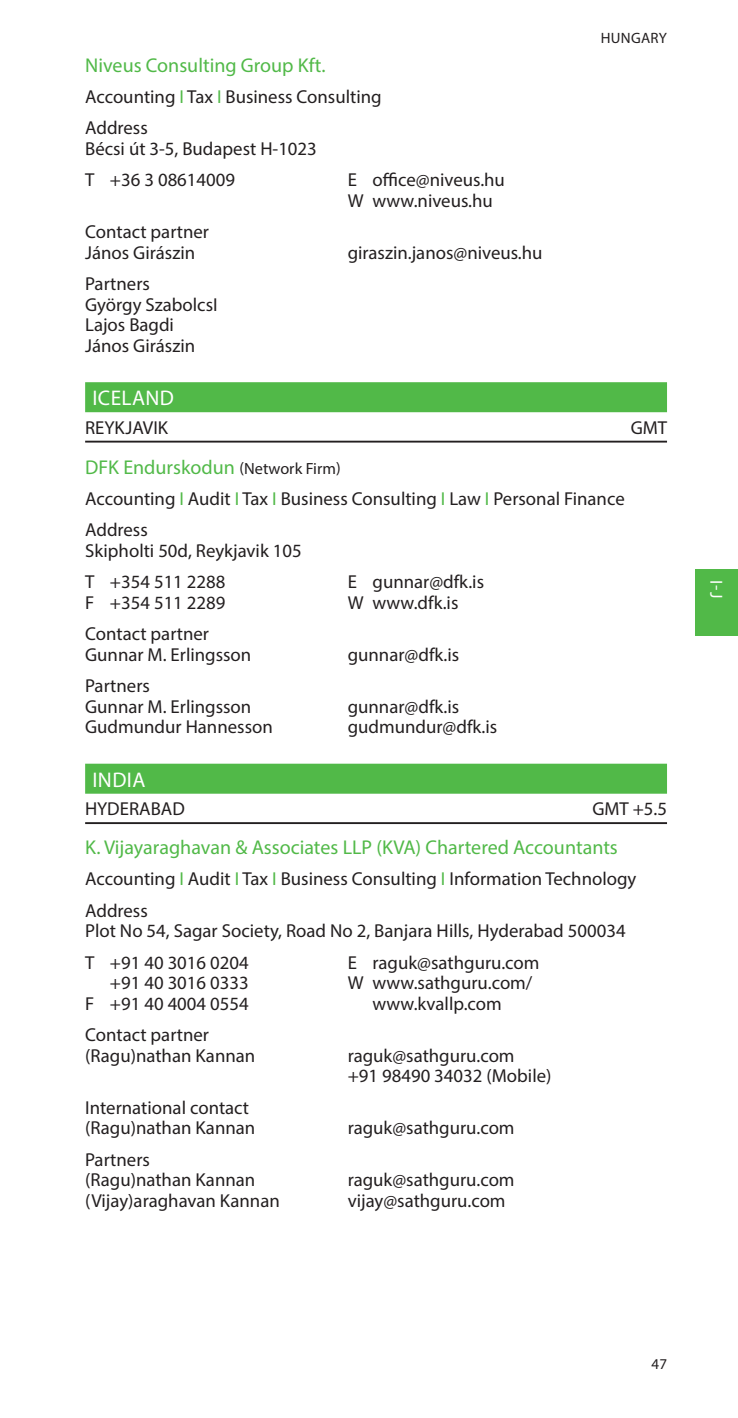
<style>
.page{position:relative;width:738px;height:1418px;background:#fff}
.page>*{position:absolute;margin:0;border:0;box-sizing:border-box;transform-origin:0 0}
._01_country_heading{font:21.25px "Myriad Pro";letter-spacing:.02em;color:#fff}
._03_company_name{font:20px "Myriad Pro";color:#51b948}
._04_company_name_2{font:20px "Myriad Pro";color:#51b948}
._09_body_copy{font:18.75px/20.5px "Myriad Pro";color:#231f20}
._05_services{font:18.75px "Myriad Pro";color:#231f20}
._07_subhead{font:18.75px "Myriad Pro";color:#231f20}
._11_body_copy_space{font:18.75px "Myriad Pro";color:#231f20}
._02_city_1{font:18.75px "Myriad Pro";color:#231f20}
._01_intro_head{font:17.5px "Myriad Pro";color:#fff}
.t1{font:15px "Myriad Pro";letter-spacing:.02em;color:#231f20}
.s1{color:#51b948}
.s2{font-size:16.25px;color:#231f20}
</style>
<div class="page">
<div style="left:85px;top:382px;width:581px;height:30px;background:#51b948"></div>
<hr style="left:85px;top:440px;width:581px;height:2px;background:#231f20">
<div style="left:85px;top:763px;width:581px;height:30px;background:#51b948"></div>
<hr style="left:85px;top:822px;width:581px;height:2px;background:#231f20">
<div style="left:694px;top:569px;width:43px;height:66px;background:#51b948"></div>
<p class="t1" style="left:600px;top:29px;width:68px">HUNGARY</p>
<p class="_04_company_name_2" style="left:85px;top:53px;width:242px">Niveus Consulting Group Kft.</p>
<p class="_05_services" style="left:85px;top:85px;width:298px">Accounting <span class="s1">I</span> Tax <span class="s1">I</span> Business Consulting</p>
<p class="_07_subhead" style="left:85px;top:116px;width:64px">Address</p>
<p class="_09_body_copy" style="left:85px;top:138px;width:233px">Bécsi út 3-5, Budapest H-1023</p>
<p class="_11_body_copy_space" style="left:85px;top:168px;width:151px">T +36 3 08614009</p>
<p class="_11_body_copy_space" style="left:347px;top:168px;width:159px">E office@niveus.hu</p>
<p class="_09_body_copy" style="left:347px;top:190px;width:146px">W www.niveus.hu</p>
<p class="_07_subhead" style="left:85px;top:220px;width:125px">Contact partner</p>
<p class="_09_body_copy" style="left:85px;top:242px;width:111px">János Girászin</p>
<p class="_09_body_copy" style="left:347px;top:242px;width:196px">giraszin.janos@niveus.hu</p>
<p class="_07_subhead" style="left:85px;top:272px;width:66px">Partners</p>
<p class="_09_body_copy" style="left:85px;top:294px;width:134px">György SzabolcsI</p>
<p class="_09_body_copy" style="left:85px;top:314px;width:90px">Lajos Bagdi</p>
<p class="_09_body_copy" style="left:85px;top:335px;width:111px">János Girászin</p>
<p class="_01_country_heading" style="left:92px;top:385px;width:83px">ICELAND</p>
<p class="_02_city_1" style="left:85px;top:416px;width:84px">REYKJAVIK</p>
<p class="_02_city_1" style="left:630px;top:416px;width:38px">GMT</p>
<p class="_03_company_name" style="left:85px;top:455px;width:257px">DFK Endurskodun <span class="s2">(Network Firm)</span></p>
<p class="_05_services" style="left:85px;top:487px;width:540px">Accounting <span class="s1">I</span> Audit <span class="s1">I</span> Tax <span class="s1">I</span> Business Consulting <span class="s1">I</span> Law <span class="s1">I</span> Personal Finance</p>
<p class="_07_subhead" style="left:85px;top:518px;width:64px">Address</p>
<p class="_09_body_copy" style="left:85px;top:540px;width:218px">Skipholti 50d, Reykjavik 105</p>
<p class="_11_body_copy_space" style="left:85px;top:570px;width:142px">T +354 511 2288</p>
<p class="_11_body_copy_space" style="left:347px;top:570px;width:138px">E gunnar@dfk.is</p>
<p class="_09_body_copy" style="left:85px;top:592px;width:142px">F +354 511 2289</p>
<p class="_09_body_copy" style="left:347px;top:592px;width:112px">W www.dfk.is</p>
<p class="_07_subhead" style="left:85px;top:622px;width:125px">Contact partner</p>
<p class="_09_body_copy" style="left:85px;top:644px;width:168px">Gunnar M. Erlingsson</p>
<p class="_09_body_copy" style="left:347px;top:644px;width:113px">gunnar@dfk.is</p>
<p class="_07_subhead" style="left:85px;top:674px;width:66px">Partners</p>
<p class="_09_body_copy" style="left:85px;top:696px;width:168px">Gunnar M. Erlingsson</p>
<p class="_09_body_copy" style="left:347px;top:696px;width:113px">gunnar@dfk.is</p>
<p class="_09_body_copy" style="left:85px;top:716px;width:189px">Gudmundur Hannesson</p>
<p class="_09_body_copy" style="left:347px;top:716px;width:151px">gudmundur@dfk.is</p>
<p class="_01_country_heading" style="left:92px;top:766px;width:54px">INDIA</p>
<p class="_02_city_1" style="left:85px;top:797px;width:101px">HYDERABAD</p>
<p class="_02_city_1" style="left:592px;top:797px;width:76px">GMT +5.5</p>
<p class="_03_company_name" style="left:85px;top:835px;width:534px">K. Vijayaraghavan &amp; Associates LLP (KVA) Chartered Accountants</p>
<p class="_05_services" style="left:85px;top:867px;width:552px">Accounting <span class="s1">I</span> Audit <span class="s1">I</span> Tax <span class="s1">I</span> Business Consulting <span class="s1">I</span> Information Technology</p>
<p class="_07_subhead" style="left:85px;top:898px;width:64px">Address</p>
<p class="_09_body_copy" style="left:85px;top:920px;width:541px">Plot No 54, Sagar Society, Road No 2, Banjara Hills, Hyderabad 500034</p>
<p class="_11_body_copy_space" style="left:85px;top:950px;width:165px">T +91 40 3016 0204</p>
<p class="_11_body_copy_space" style="left:347px;top:950px;width:193px">E raguk@sathguru.com</p>
<p class="_09_body_copy" style="left:110px;top:972px;width:140px">+91 40 3016 0333</p>
<p class="_09_body_copy" style="left:347px;top:972px;width:186px">W www.sathguru.com/</p>
<p class="_09_body_copy" style="left:85px;top:992px;width:165px">F +91 40 4004 0554</p>
<p class="_09_body_copy" style="left:372px;top:992px;width:131px">www.kvallp.com</p>
<p class="_07_subhead" style="left:85px;top:1023px;width:125px">Contact partner</p>
<p class="_09_body_copy" style="left:85px;top:1044px;width:171px">(Ragu)nathan Kannan</p>
<p class="_09_body_copy" style="left:347px;top:1044px;width:205px">raguk@sathguru.com<br>+91 98490 34032 (Mobile)</p>
<p class="_07_subhead" style="left:85px;top:1095px;width:165px">International contact</p>
<p class="_09_body_copy" style="left:85px;top:1117px;width:171px">(Ragu)nathan Kannan</p>
<p class="_09_body_copy" style="left:347px;top:1117px;width:168px">raguk@sathguru.com</p>
<p class="_07_subhead" style="left:85px;top:1147px;width:66px">Partners</p>
<p class="_09_body_copy" style="left:85px;top:1169px;width:171px">(Ragu)nathan Kannan</p>
<p class="_09_body_copy" style="left:347px;top:1169px;width:168px">raguk@sathguru.com</p>
<p class="_09_body_copy" style="left:85px;top:1189px;width:196px">(Vijay)araghavan Kannan</p>
<p class="_09_body_copy" style="left:347px;top:1189px;width:159px">vijay@sathguru.com</p>
<p class="_01_intro_head" style="left:726px;top:580px;width:19px;rotate:90deg">I-J</p>
<p class="t1" style="left:651px;top:1354px;width:17px">47</p>
</div>
